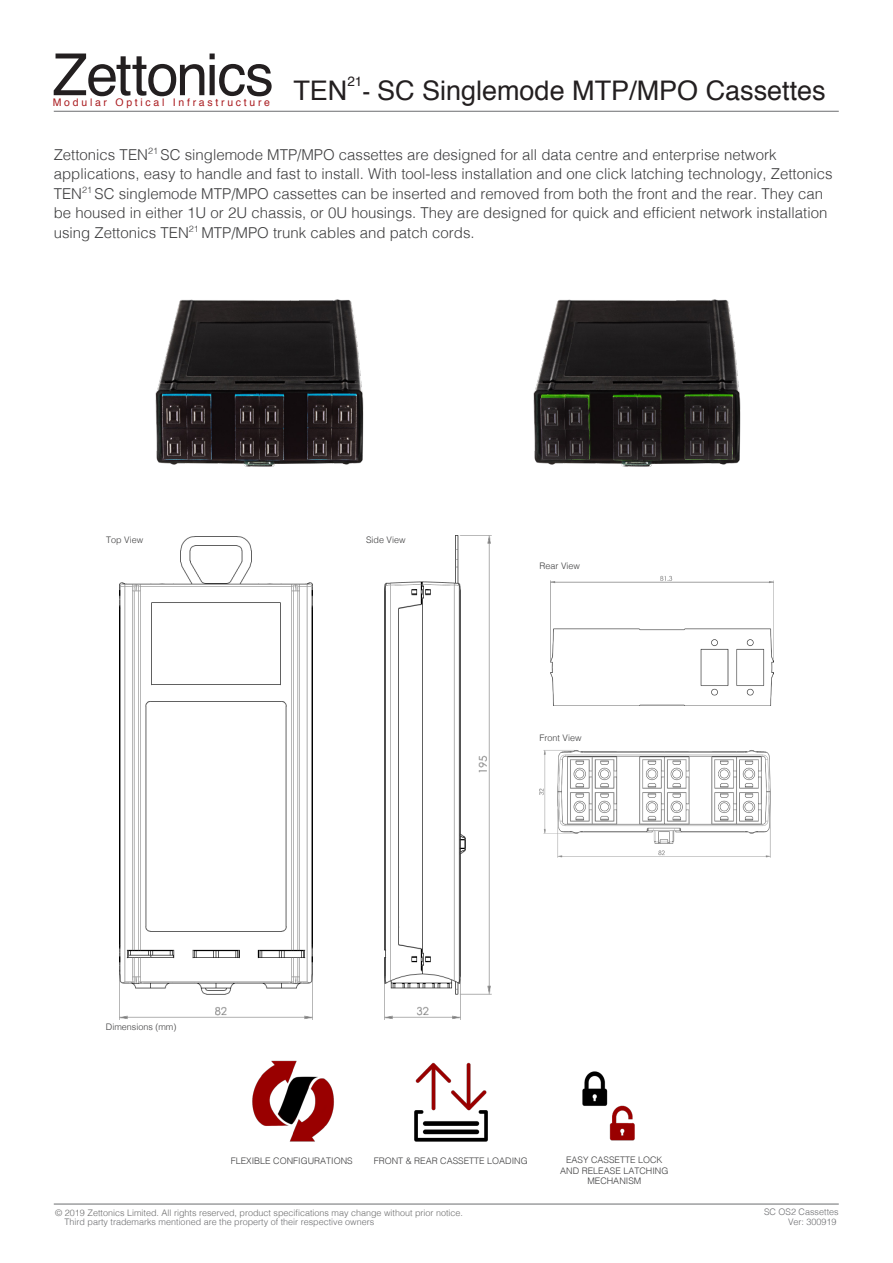
<style>
.page{position:relative;width:893px;height:1263px;background:#fff}
.page>*{position:absolute;margin:0;border:0;box-sizing:border-box;transform-origin:0 0}
.t1{font:58.05px "Helvetica";letter-spacing:-.02em;color:#231f20}
.t2{font:27px "Helvetica";color:#231f20}
.t3{font:300 15px/19.5px "Helvetica";color:#3e3e3f}
.t4{font:13.5px "Helvetica";color:#231f20}
.t5{font:10.5px "Helvetica";letter-spacing:.26em;color:#ab1e22}
.t6{font:300 9px/10.8px "Helvetica";color:#3e3e3f;text-align:center}
.t7{font:300 9px "Helvetica";color:#6c6d70}
.t8{font:300 9px "Helvetica";color:#6d6d6d}
.s1{font-size:24px}
</style>
<div class="page">
<hr style="left:54px;top:111px;width:785px;height:1px;background:#6c6d70">
<hr style="left:54px;top:1204px;width:785px;height:1px;background:#6c6d70">
<img style="left:155px;top:299px;width:209px;height:168px">
<img style="left:533px;top:299px;width:208px;height:168px">
<img style="left:539px;top:750px;width:232px;height:108px">
<img style="left:551px;top:576px;width:222px;height:129px">
<img style="left:119px;top:536px;width:194px;height:483px">
<img style="left:384px;top:536px;width:108px;height:483px">
<img style="left:252px;top:1060px;width:82px;height:82px">
<img style="left:414px;top:1062px;width:74px;height:80px">
<img style="left:582px;top:1071px;width:53px;height:70px">
<h1 class="t1" style="left:52px;top:30px;width:223px">Zettonics</h1>
<p class="t5" style="left:53px;top:94px;width:219px">Modular Optical Infrastructure</p>
<p class="t2" style="left:293px;top:69px;width:55px">TEN</p>
<p class="t4" style="left:347px;top:71px;width:17px">21</p>
<p class="t2" style="left:362px;top:69px;width:465px"><span class="s1">-</span> SC Singlemode MTP/MPO Cassettes</p>
<p class="t3" style="left:54px;top:143px;width:780px">Zettonics TEN<sup>21</sup> SC singlemode MTP/MPO cassettes are designed for all data centre and enterprise network applications, easy to handle and fast to install. With tool-less installation and one click latching technology, Zettonics TEN<sup>21</sup> SC singlemode MTP/MPO cassettes can be inserted and removed from both the front and the rear. They can be housed in either 1U or 2U chassis, or 0U housings. They are designed for quick and efficient network installation using Zettonics TEN<sup>21</sup> MTP/MPO trunk cables and patch cords.</p>
<p class="t6" style="left:106px;top:534px;width:39px">Top View</p>
<p class="t6" style="left:366px;top:534px;width:41px">Side View</p>
<p class="t6" style="left:106px;top:1021px;width:72px">Dimensions (mm)</p>
<p class="t6" style="left:540px;top:560px;width:42px">Rear View</p>
<p class="t6" style="left:540px;top:731px;width:44px">Front View</p>
<p class="t6" style="left:231px;top:1154px;width:124px">FLEXIBLE CONFIGURATIONS</p>
<p class="t6" style="left:374px;top:1154px;width:156px">FRONT &amp; REAR CASSETTE LOADING</p>
<p class="t6" style="left:560px;top:1153px;width:110px">EASY CASSETTE LOCK<br>AND RELEASE LATCHING<br>MECHANISM</p>
<p class="t7" style="left:764px;top:1204px;width:76px">SC OS2 Cassettes</p>
<p class="t8" style="left:55px;top:1205px;width:409px">© 2019 Zettonics Limited. All rights reserved, product specifications may change without prior notice.</p>
<p class="t7" style="left:65px;top:1214px;width:311px">Third party trademarks mentioned are the property of their respective owners</p>
<p class="t7" style="left:788px;top:1214px;width:50px">Ver: 300919</p>
</div>
